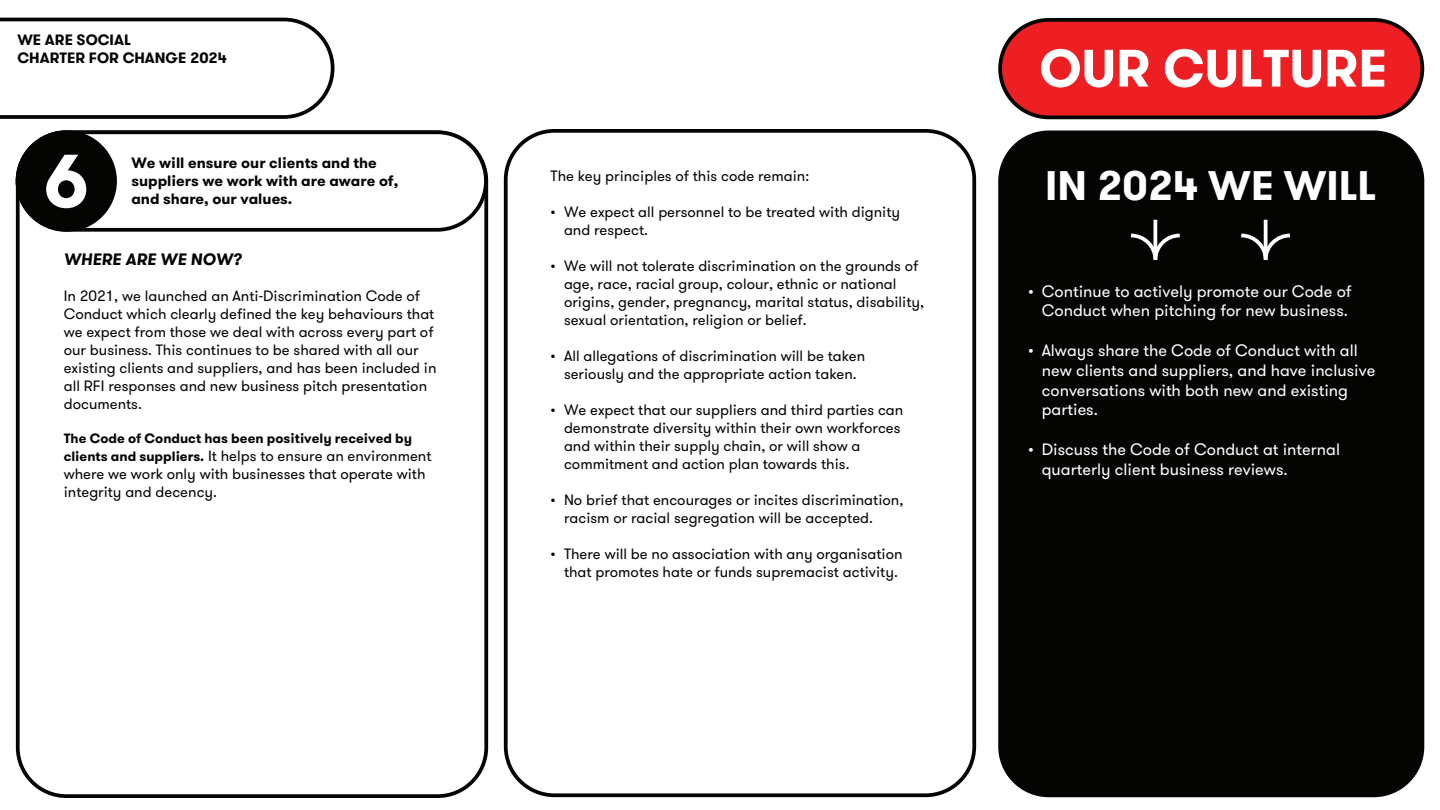
<style>
.page{position:relative;width:1440px;height:810px;background:#fff}
.page>*{position:absolute;margin:0;border:0;box-sizing:border-box;transform-origin:0 0}
.t1{font:700 75px "GT Walsheim Office";color:#fff}
.t2{font:700 52.5px "GT Walsheim Office";color:#fff}
.t3{font:700 41.25px "GT Walsheim Office";color:#fff}
.t4{font:16.5px/19.8px "GT Walsheim Office";color:#fff}
.t5{font:italic 700 16.5px "GT Walsheim Office";color:#040503}
.t6{font:15px/18px "GT Walsheim Office";color:#040503}
.t7{font:700 15px/18px "GT Walsheim Office";color:#040503}
.t8{font:700 13.5px "GT Walsheim Office";color:#040503}
.s1{font-weight:700;font-size:13.5px}
</style>
<div class="page">
<svg style="left:0;top:17px;width:335px;height:102px"></svg>
<div style="left:1000px;top:20px;width:422px;height:97px;background:#ee1f23;border-radius:49px"></div>
<div style="left:998px;top:18px;width:426px;height:101px;border:4px solid #040503;border-radius:49px"></div>
<div style="left:16px;top:130px;width:472px;height:668px;border:4px solid #040503;border-radius:49px"></div>
<div style="left:1000px;top:132px;width:422px;height:663px;background:#040503;border-radius:49px"></div>
<div style="left:998px;top:130px;width:426px;height:667px;border:4px solid #040503;border-radius:49px"></div>
<div style="left:504px;top:129px;width:472px;height:668px;border:4px solid #040503;border-radius:49px"></div>
<div style="left:18px;top:132px;width:468px;height:98px;background:#fff;border-radius:49px"></div>
<div style="left:16px;top:130px;width:472px;height:102px;border:4px solid #040503;border-radius:49px"></div>
<div style="left:18px;top:132px;width:97px;height:98px;background:#040503;border-radius:49px"></div>
<div style="left:16px;top:130px;width:101px;height:102px;border:4px solid #040503;border-radius:49px"></div>
<svg style="left:1264px;top:220px;width:4px;height:12px"></svg>
<svg style="left:1241px;top:232px;width:49px;height:28px"></svg>
<hr style="left:1154px;top:220px;width:3px;height:38px;background:#fff">
<svg style="left:1131px;top:232px;width:49px;height:28px"></svg>
<p class="t7" style="left:17px;top:31px;width:211px">WE ARE SOCIAL<br>CHARTER FOR CHANGE 2024</p>
<h1 class="t1" style="left:43px;top:133px;width:47px">6</h1>
<p class="t7" style="left:131px;top:154px;width:268px">We will ensure our clients and the suppliers we work with are aware of, and share, our values.</p>
<p class="t5" style="left:64px;top:249px;width:179px">WHERE ARE WE NOW?</p>
<p class="t6" style="left:64px;top:287px;width:374px">In 2021, we launched an Anti-Discrimination Code of Conduct which clearly defined the key behaviours that we expect from those we deal with across every part of our business. This continues to be shared with all our existing clients and suppliers, and has been included in all RFI responses and new business pitch presentation documents.</p>
<p class="t8" style="left:64px;top:430px;width:350px">The Code of Conduct has been positively received by</p>
<p class="t6" style="left:64px;top:447px;width:369px"><span class="s1">clients and suppliers.</span> It helps to ensure an environment where we work only with businesses that operate with integrity and decency.</p>
<p class="t6" style="left:551px;top:167px;width:260px">The key principles of this code remain:</p>
<p class="t6" style="left:564px;top:203px;width:338px;text-indent:-14px">• We expect all personnel to be treated with dignity and respect.</p>
<p class="t6" style="left:564px;top:257px;width:362px;text-indent:-14px">• We will not tolerate discrimination on the grounds of age, race, racial group, colour, ethnic or national origins, gender, pregnancy, marital status, disability, sexual orientation, religion or belief.</p>
<p class="t6" style="left:551px;top:347px;width:316px;text-align:center">• All allegations of discrimination will be taken seriously and the appropriate action taken.</p>
<p class="t6" style="left:564px;top:401px;width:341px;text-indent:-14px">• We expect that our suppliers and third parties can demonstrate diversity within their own workforces and within their supply chain, or will show a commitment and action plan towards this.</p>
<p class="t6" style="left:564px;top:491px;width:341px;text-indent:-14px">• No brief that encourages or incites discrimination, racism or racial segregation will be accepted.</p>
<p class="t6" style="left:551px;top:545px;width:354px;text-align:center">• There will be no association with any organisation that promotes hate or funds supremacist activity.</p>
<h2 class="t2" style="left:1039px;top:34px;width:350px">OUR CULTURE</h2>
<h3 class="t3" style="left:1045px;top:159px;width:333px">IN 2024 WE WILL</h3>
<p class="t4" style="left:1028px;top:281px;width:325px;text-align:right">• Continue to actively promote our Code of<br>Conduct when pitching for new business.</p>
<p class="t4" style="left:1042px;top:341px;width:335px;text-indent:-13px">• Always share the Code of Conduct with all new clients and suppliers, and have inclusive conversations with both new and existing parties.</p>
<p class="t4" style="left:1042px;top:440px;width:300px;text-indent:-13px">• Discuss the Code of Conduct at internal quarterly client business reviews.</p>
</div>
